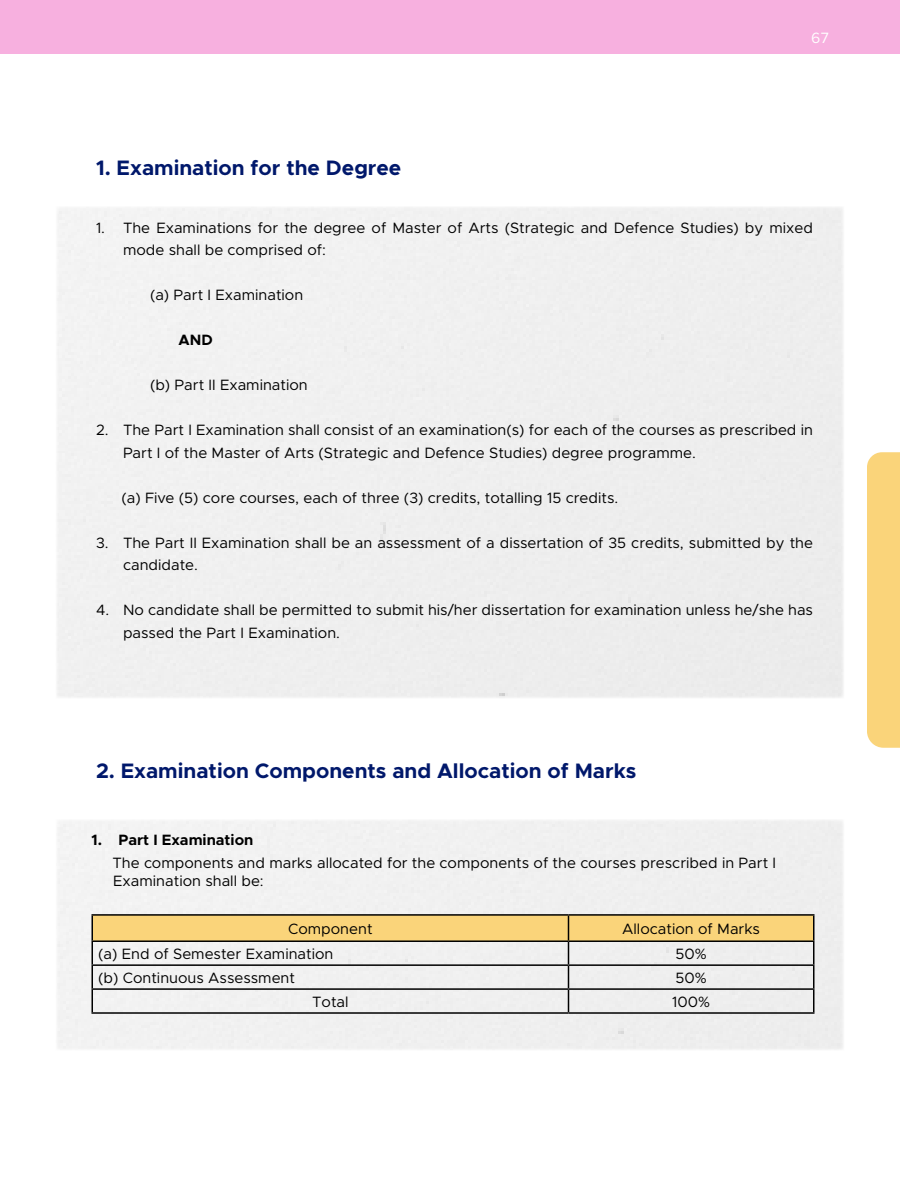
<style>
.page{position:relative;width:900px;height:1200px;background:#fff}
.page>*{position:absolute;margin:0;border:0;box-sizing:border-box;transform-origin:0 0}
.t1{font:700 21px "Metropolis";color:#00186b}
.t2{font:15px/22.5px "Metropolis";color:#000}
.t3{font:700 15px "Metropolis";color:#000}
.t4{font:15px "Metropolis";color:#fff}
</style>
<div class="page">
<div style="left:0;top:1px;width:900px;height:53px;background:#f7b0df"></div>
<div style="left:867px;top:452px;width:33px;height:296px;background:#fad47a"></div>
<hr style="left:92px;top:914px;width:476px;height:2px;background:#000">
<hr style="left:568px;top:914px;width:246px;height:2px;background:#000">
<svg style="left:92px;top:915px;width:722px;height:97px"></svg>
<hr style="left:92px;top:1012px;width:476px;height:2px;background:#000">
<hr style="left:568px;top:1012px;width:246px;height:2px;background:#000">
<h1 class="t1" style="left:96px;top:154px;width:307px">1. Examination for the Degree</h1>
<p class="t4" style="left:811px;top:29px;width:20px">67</p>
<p class="t2" style="left:123px;top:216px;width:692px;text-indent:-27px">1. The Examinations for the degree of Master of Arts (Strategic and Defence Studies) by mixed mode shall be comprised of:</p>
<p class="t2" style="left:150px;top:284px;width:155px">(a) Part I Examination</p>
<p class="t3" style="left:178px;top:331px;width:36px">AND</p>
<p class="t2" style="left:150px;top:374px;width:159px">(b) Part II Examination</p>
<p class="t2" style="left:123px;top:419px;width:692px;text-indent:-27px">2. The Part I Examination shall consist of an examination(s) for each of the courses as prescribed in<br>Part I of the Master of Arts (Strategic and Defence Studies) degree programme.</p>
<p class="t2" style="left:122px;top:486px;width:498px">(a) Five (5) core courses, each of three (3) credits, totalling 15 credits.</p>
<p class="t2" style="left:123px;top:531px;width:692px;text-indent:-27px">3. The Part II Examination shall be an assessment of a dissertation of 35 credits, submitted by the candidate.</p>
<p class="t2" style="left:123px;top:599px;width:692px;text-indent:-27px">4. No candidate shall be permitted to submit his/her dissertation for examination unless he/she has passed the Part I Examination.</p>
<h1 class="t1" style="left:96px;top:757px;width:542px">2. Examination Components and Allocation of Marks</h1>
<p class="t3" style="left:92px;top:831px;width:163px">1. Part I Examination</p>
<p class="t2" style="left:112px;top:853px;width:665px;line-height:18px">The components and marks allocated for the components of the courses prescribed in Part I<br>Examination shall be:</p>
<p class="t2" style="left:288px;top:918px;width:86px">Component</p>
<p class="t2" style="left:622px;top:918px;width:139px">Allocation of Marks</p>
<p class="t2" style="left:98px;top:943px;width:237px">(a) End of Semester Examination</p>
<p class="t2" style="left:675px;top:943px;width:33px">50%</p>
<p class="t2" style="left:98px;top:967px;width:198px">(b) Continuous Assessment</p>
<p class="t2" style="left:675px;top:967px;width:33px">50%</p>
<p class="t2" style="left:312px;top:991px;width:38px">Total</p>
<p class="t2" style="left:672px;top:991px;width:39px">100%</p>
</div>
